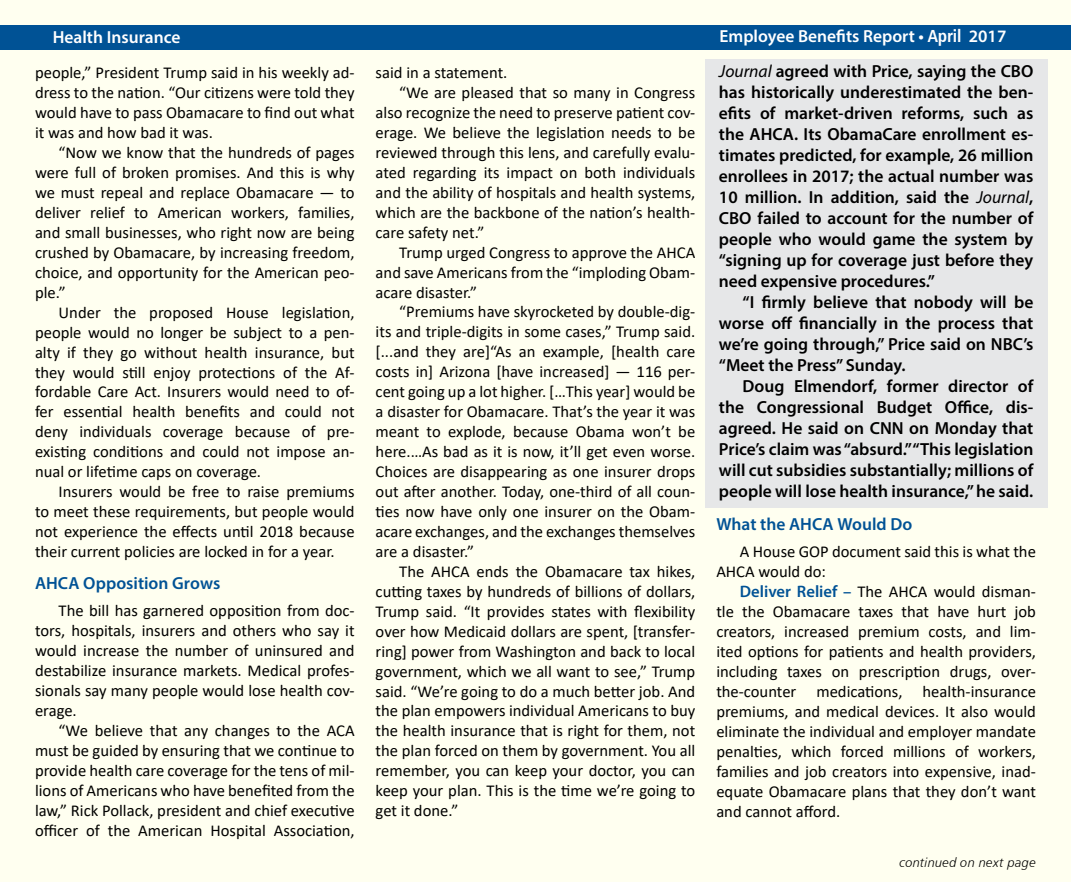
<style>
.page{position:relative;width:1071px;height:882px;background:#fff}
.page>*{position:absolute;margin:0;border:0;box-sizing:border-box;transform-origin:0 0}
.t1{font:600 17.5px/21px "Myriad Pro";color:#000;text-align:justify}
.t2{font:600 17.5px "Myriad Pro";color:#fff}
.t3{font:600 17.5px "Myriad Pro";color:#005295}
.t4{font:16.62px/19.9px "Calibri";color:#000;text-align:justify}
.t5{font:13.12px "Humanist 777 BT Light Italic B";letter-spacing:.015em;color:#000}
.s1{font-family:"Humanist 777 BT Bold Condensed B";font-weight:400}
.s2{font-weight:400;font-style:italic}
.s3{font-family:"Myriad Pro";font-weight:600;color:#005295}
</style>
<div class="page">
<div style="left:1px;top:1px;width:1070px;height:881px;background:#fffff0"></div>
<div style="left:0;top:25px;width:1071px;height:24px;background:#005295"></div>
<div style="left:705px;top:59px;width:342px;height:449px;background:#e6e7e8"></div>
<p class="t2" style="left:53px;top:26px;width:129px">Health Insurance</p>
<p class="t2" style="left:720px;top:25px;width:288px">Employee Benefits Report • <span class="s1">April</span> 2017</p>
<p class="t4" style="left:35px;top:62px;width:321px">people,” President Trump said in his weekly ad&shy;dress to the nation. “Our citizens were told they would have to pass Obamacare to find out what it was and how bad it was.</p>
<p class="t4" style="left:35px;top:142px;width:321px;text-indent:24px">“Now we know that the hundreds of pages were full of broken promises. And this is why we must repeal and replace Obamacare — to deliver relief to American workers, families, and small businesses, who right now are being crushed by Obamacare, by increasing freedom, choice, and opportunity for the American peo&shy;ple.”</p>
<p class="t4" style="left:35px;top:302px;width:321px;text-indent:24px">Under the proposed House legislation, people would no longer be subject to a pen&shy;alty if they go without health insurance, but they would still enjoy protections of the Af&shy;fordable Care Act. Insurers would need to of&shy;fer essential health benefits and could not deny individuals coverage because of pre&shy;existing conditions and could not impose an&shy;nual or lifetime caps on coverage.</p>
<p class="t4" style="left:35px;top:481px;width:321px;text-indent:24px">Insurers would be free to raise premiums to meet these requirements, but people would not experience the effects until 2018 because their current policies are locked in for a year.</p>
<p class="t3" style="left:35px;top:572px;width:187px">AHCA Opposition Grows</p>
<p class="t4" style="left:35px;top:600px;width:321px;text-indent:24px">The bill has garnered opposition from doc&shy;tors, hospitals, insurers and others who say it would increase the number of uninsured and destabilize insurance markets. Medical profes&shy;sionals say many people would lose health cov&shy;erage.</p>
<p class="t4" style="left:35px;top:720px;width:321px;text-indent:24px">“We believe that any changes to the ACA must be guided by ensuring that we continue to provide health care coverage for the tens of mil&shy;lions of Americans who have benefited from the law,” Rick Pollack, president and chief executive officer of the American Hospital Association,</p>
<p class="t1" style="left:719px;top:60px;width:316px"><span class="s2">Journal</span> agreed with Price, saying the CBO has historically underestimated the ben&shy;efits of market-driven reforms, such as the AHCA. Its ObamaCare enrollment es&shy;timates predicted, for example, 26 million enrollees in 2017; the actual number was 10 million. In addition, said the <span class="s2">Journal</span>, CBO failed to account for the number of people who would game the system by “signing up for coverage just before they need expensive procedures.”</p>
<p class="t1" style="left:719px;top:291px;width:316px;text-indent:24px">“I firmly believe that nobody will be worse off financially in the process that we’re going through,” Price said on NBC’s “Meet the Press” Sunday.</p>
<p class="t1" style="left:719px;top:375px;width:316px;text-indent:24px">Doug Elmendorf, former director of the Congressional Budget Office, dis&shy;agreed. He said on CNN on Monday that Price’s claim was “absurd.” “This legislation will cut subsidies substantially; millions of people will lose health insurance,” he said.</p>
<p class="t4" style="left:376px;top:62px;width:133px">said in a statement.</p>
<p class="t4" style="left:399px;top:82px;width:298px">“We are pleased that so many in Congress</p>
<p class="t4" style="left:376px;top:102px;width:321px">also recognize the need to preserve patient cov-</p>
<p class="t4" style="left:376px;top:122px;width:321px">erage. We believe the legislation needs to be</p>
<p class="t4" style="left:376px;top:142px;width:321px">reviewed through this lens, and carefully evalu-</p>
<p class="t4" style="left:376px;top:162px;width:321px">ated regarding its impact on both individuals</p>
<p class="t4" style="left:376px;top:182px;width:321px">and the ability of hospitals and health systems,</p>
<p class="t4" style="left:376px;top:202px;width:321px">which are the backbone of the nation’s health-</p>
<p class="t4" style="left:376px;top:222px;width:110px">care safety net.”</p>
<p class="t4" style="left:399px;top:242px;width:298px">Trump urged Congress to approve the AHCA</p>
<p class="t4" style="left:376px;top:262px;width:321px">and save Americans from the “imploding Obam-</p>
<p class="t4" style="left:376px;top:282px;width:103px">acare disaster.”</p>
<p class="t4" style="left:399px;top:302px;width:298px">“Premiums have skyrocketed by double-dig-</p>
<p class="t4" style="left:376px;top:321px;width:321px">its and triple-digits in some cases,” Trump said.</p>
<p class="t4" style="left:376px;top:341px;width:321px">[...and they are]“As an example, [health care</p>
<p class="t4" style="left:376px;top:361px;width:321px">costs in] Arizona [have increased] — 116 per-</p>
<p class="t4" style="left:376px;top:381px;width:321px">cent going up a lot higher. […This year] would be</p>
<p class="t4" style="left:376px;top:401px;width:321px">a disaster for Obamacare. That’s the year it was</p>
<p class="t4" style="left:376px;top:421px;width:321px">meant to explode, because Obama won’t be</p>
<p class="t4" style="left:376px;top:441px;width:321px">here.…As bad as it is now, it’ll get even worse.</p>
<p class="t4" style="left:376px;top:461px;width:321px">Choices are disappearing as one insurer drops</p>
<p class="t4" style="left:376px;top:481px;width:321px">out after another. Today, one-third of all coun-</p>
<p class="t4" style="left:376px;top:501px;width:321px">ties now have only one insurer on the Obam-</p>
<p class="t4" style="left:376px;top:521px;width:321px">acare exchanges, and the exchanges themselves</p>
<p class="t4" style="left:376px;top:541px;width:100px">are a disaster.”</p>
<p class="t4" style="left:399px;top:561px;width:298px">The AHCA ends the Obamacare tax hikes,</p>
<p class="t4" style="left:376px;top:581px;width:321px">cutting taxes by hundreds of billions of dollars,</p>
<p class="t4" style="left:376px;top:601px;width:321px">Trump said. “It provides states with flexibility</p>
<p class="t4" style="left:376px;top:621px;width:321px">over how Medicaid dollars are spent, [transfer-</p>
<p class="t4" style="left:376px;top:641px;width:321px">ring] power from Washington and back to local</p>
<p class="t4" style="left:376px;top:661px;width:321px">government, which we all want to see,” Trump</p>
<p class="t4" style="left:376px;top:681px;width:321px">said. “We’re going to do a much better job. And</p>
<p class="t4" style="left:376px;top:701px;width:321px">the plan empowers individual Americans to buy</p>
<p class="t4" style="left:376px;top:720px;width:321px">the health insurance that is right for them, not</p>
<p class="t4" style="left:376px;top:740px;width:321px">the plan forced on them by government. You all</p>
<p class="t4" style="left:376px;top:760px;width:321px">remember, you can keep your doctor, you can</p>
<p class="t4" style="left:376px;top:780px;width:321px">keep your plan. This is the time we’re going to</p>
<p class="t4" style="left:376px;top:800px;width:84px">get it done.”</p>
<p class="t3" style="left:716px;top:513px;width:198px">What the AHCA Would Do</p>
<p class="t4" style="left:716px;top:541px;width:321px;text-indent:24px">A House GOP document said this is what the<br>AHCA would do:</p>
<p class="t4" style="left:716px;top:581px;width:321px;text-indent:24px"><span class="s3">Deliver Relief –</span> The AHCA would disman&shy;tle the Obamacare taxes that have hurt job creators, increased premium costs, and lim&shy;ited options for patients and health providers, including taxes on prescription drugs, over&shy;the-counter medications, health-insurance premiums, and medical devices. It also would eliminate the individual and employer mandate penalties, which forced millions of workers, families and job creators into expensive, inad&shy;equate Obamacare plans that they don’t want and cannot afford.</p>
<p class="t5" style="left:900px;top:855px;width:138px">continued on next page</p>
</div>
